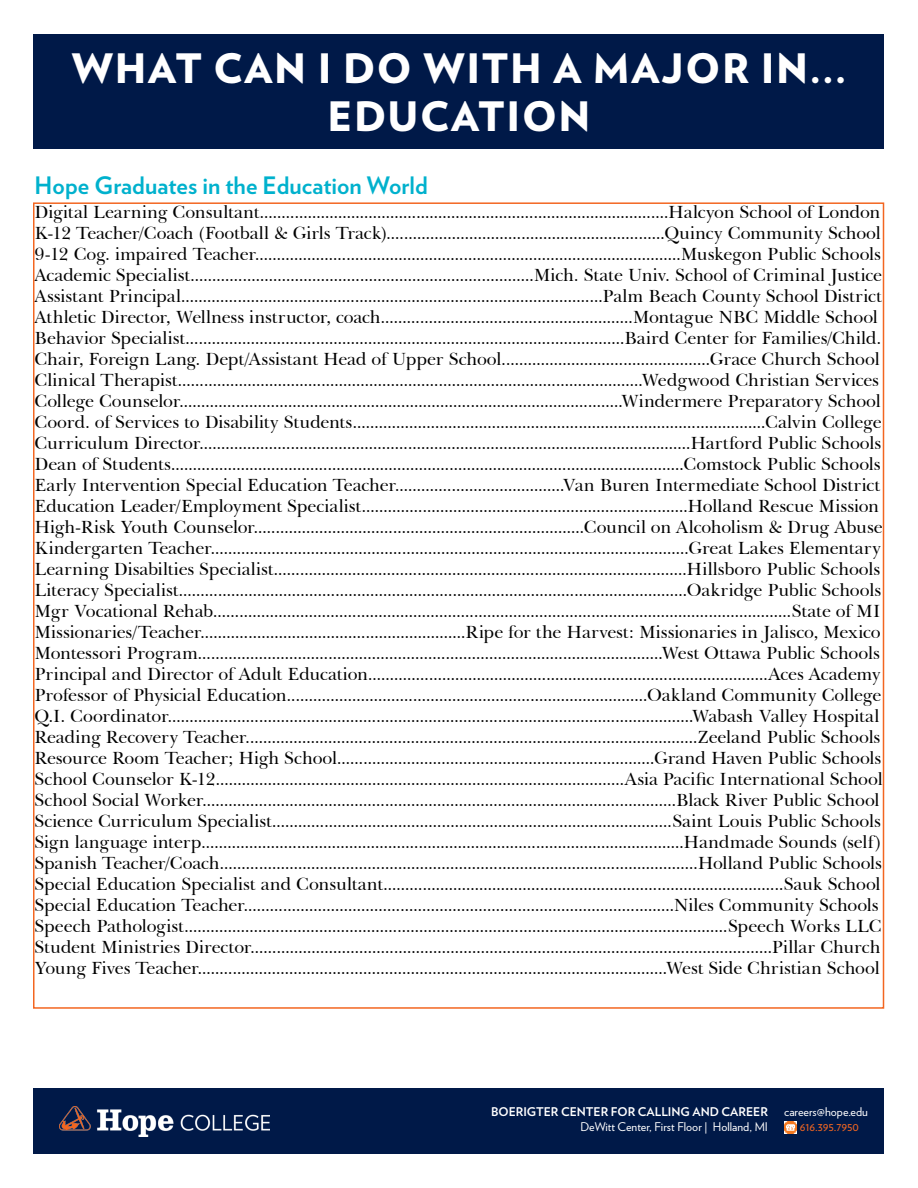
<style>
.page{position:relative;width:918px;height:1188px;background:#fff}
.page>*{position:absolute;margin:0;border:0;box-sizing:border-box;transform-origin:0 0}
.t1{font:900 40.5px "Verlag";letter-spacing:.04em;color:#fff}
.t2{font:700 24px "Verlag";color:#00b1cd}
.t3{font:18px "Baskerville BT";letter-spacing:-.005em;color:#000}
.t4{font:12px "Verlag";color:#fff}
.t5{font:700 12px "Verlag";color:#fff}
.t6{font:12px "Verlag";color:#f36621}
</style>
<div class="page">
<div style="left:34px;top:34px;width:850px;height:115px;background:#001948"></div>
<div style="left:34px;top:1088px;width:850px;height:66px;background:#001948"></div>
<svg style="left:784px;top:1122px;width:12px;height:12px"></svg>
<img style="left:59px;top:1107px;width:210px;height:29px">
<p class="t1" style="left:72px;top:35px;width:776px">WHAT CAN I DO WITH A MAJOR IN...</p>
<p class="t1" style="left:328px;top:83px;width:264px">EDUCATION</p>
<p class="t2" style="left:34px;top:167px;width:395px">Hope Graduates in the Education World</p>
<p class="t3" style="left:34px;top:200px;width:848px">Digital Learning Consultant..............................................................................................Halcyon School of London</p>
<p class="t3" style="left:34px;top:221px;width:848px">K-12 Teacher/Coach (Football &amp; Girls Track)................................................................Quincy Community School</p>
<p class="t3" style="left:34px;top:242px;width:848px">9-12 Cog. impaired Teacher..................................................................................................Muskegon Public Schools</p>
<p class="t3" style="left:34px;top:263px;width:849px">Academic Specialist...............................................................................Mich. State Univ. School of Criminal Justice</p>
<p class="t3" style="left:34px;top:284px;width:849px">Assistant Principal.................................................................................................Palm Beach County School District</p>
<p class="t3" style="left:34px;top:305px;width:845px">Athletic Director, Wellness instructor, coach..........................................................Montague NBC Middle School</p>
<p class="t3" style="left:34px;top:326px;width:849px">Behavior Specialist.....................................................................................................Baird Center for Families/Child.</p>
<p class="t3" style="left:34px;top:347px;width:847px">Chair, Foreign Lang. Dept/Assistant Head of Upper School................................................Grace Church School</p>
<p class="t3" style="left:34px;top:368px;width:846px">Clinical Therapist...........................................................................................................Wedgwood Christian Services</p>
<p class="t3" style="left:34px;top:389px;width:848px">College Counselor......................................................................................................Windermere Preparatory School</p>
<p class="t3" style="left:34px;top:410px;width:849px">Coord. of Services to Disability Students...............................................................................................Calvin College</p>
<p class="t3" style="left:34px;top:431px;width:848px">Curriculum Director.................................................................................................................Hartford Public Schools</p>
<p class="t3" style="left:34px;top:452px;width:848px">Dean of Students......................................................................................................................Comstock Public Schools</p>
<p class="t3" style="left:34px;top:473px;width:847px">Early Intervention Special Education Teacher.......................................Van Buren Intermediate School District</p>
<p class="t3" style="left:34px;top:494px;width:846px">Education Leader/Employment Specialist...........................................................................Holland Rescue Mission</p>
<p class="t3" style="left:34px;top:515px;width:850px">High-Risk Youth Counselor............................................................................Council on Alcoholism &amp; Drug Abuse</p>
<p class="t3" style="left:34px;top:536px;width:848px">Kindergarten Teacher..............................................................................................................Great Lakes Elementary</p>
<p class="t3" style="left:34px;top:557px;width:847px">Learning Disabilties Specialist...............................................................................................Hillsboro Public Schools</p>
<p class="t3" style="left:34px;top:578px;width:848px">Literacy Specialist.....................................................................................................................Oakridge Public Schools</p>
<p class="t3" style="left:34px;top:599px;width:848px">Mgr Vocational Rehab.....................................................................................................................................State of MI</p>
<p class="t3" style="left:34px;top:620px;width:848px">Missionaries/Teacher.............................................................Ripe for the Harvest: Missionaries in Jalisco, Mexico</p>
<p class="t3" style="left:34px;top:641px;width:847px">Montessori Program...........................................................................................................West Ottawa Public Schools</p>
<p class="t3" style="left:34px;top:662px;width:848px">Principal and Director of Adult Education............................................................................................Aces Academy</p>
<p class="t3" style="left:34px;top:683px;width:848px">Professor of Physicial Education...................................................................................Oakland Community College</p>
<p class="t3" style="left:34px;top:704px;width:846px">Q.I. Coordinator.........................................................................................................................Wabash Valley Hospital</p>
<p class="t3" style="left:34px;top:725px;width:848px">Reading Recovery Teacher........................................................................................................Zeeland Public Schools</p>
<p class="t3" style="left:34px;top:746px;width:848px">Resource Room Teacher; High School.........................................................................Grand Haven Public Schools</p>
<p class="t3" style="left:34px;top:767px;width:850px">School Counselor K-12..............................................................................................Asia Pacific International School</p>
<p class="t3" style="left:34px;top:788px;width:847px">School Social Worker.............................................................................................................Black River Public School</p>
<p class="t3" style="left:34px;top:809px;width:848px">Science Curriculum Specialist............................................................................................Saint Louis Public Schools</p>
<p class="t3" style="left:34px;top:830px;width:848px">Sign language interp...............................................................................................................Handmade Sounds (self)</p>
<p class="t3" style="left:34px;top:851px;width:849px">Spanish Teacher/Coach..............................................................................................................Holland Public Schools</p>
<p class="t3" style="left:34px;top:872px;width:848px">Special Education Specialist and Consultant............................................................................................Sauk School</p>
<p class="t3" style="left:34px;top:893px;width:846px">Special Education Teacher...................................................................................................Niles Community Schools</p>
<p class="t3" style="left:34px;top:914px;width:849px">Speech Pathologist.............................................................................................................................Speech Works LLC</p>
<p class="t3" style="left:34px;top:935px;width:848px">Student Ministries Director........................................................................................................................Pillar Church</p>
<p class="t3" style="left:34px;top:956px;width:847px">Young Fives Teacher............................................................................................................West Side Christian School</p>
<p class="t5" style="left:491px;top:1102px;width:278px">BOERIGTER CENTER FOR CALLING AND CAREER</p>
<p class="t4" style="left:784px;top:1103px;width:85px">careers@hope.edu</p>
<p class="t4" style="left:580px;top:1118px;width:189px">DeWitt Center, First Floor | Holland, MI</p>
<p class="t6" style="left:800px;top:1118px;width:61px">616.395.7950</p>
</div>
